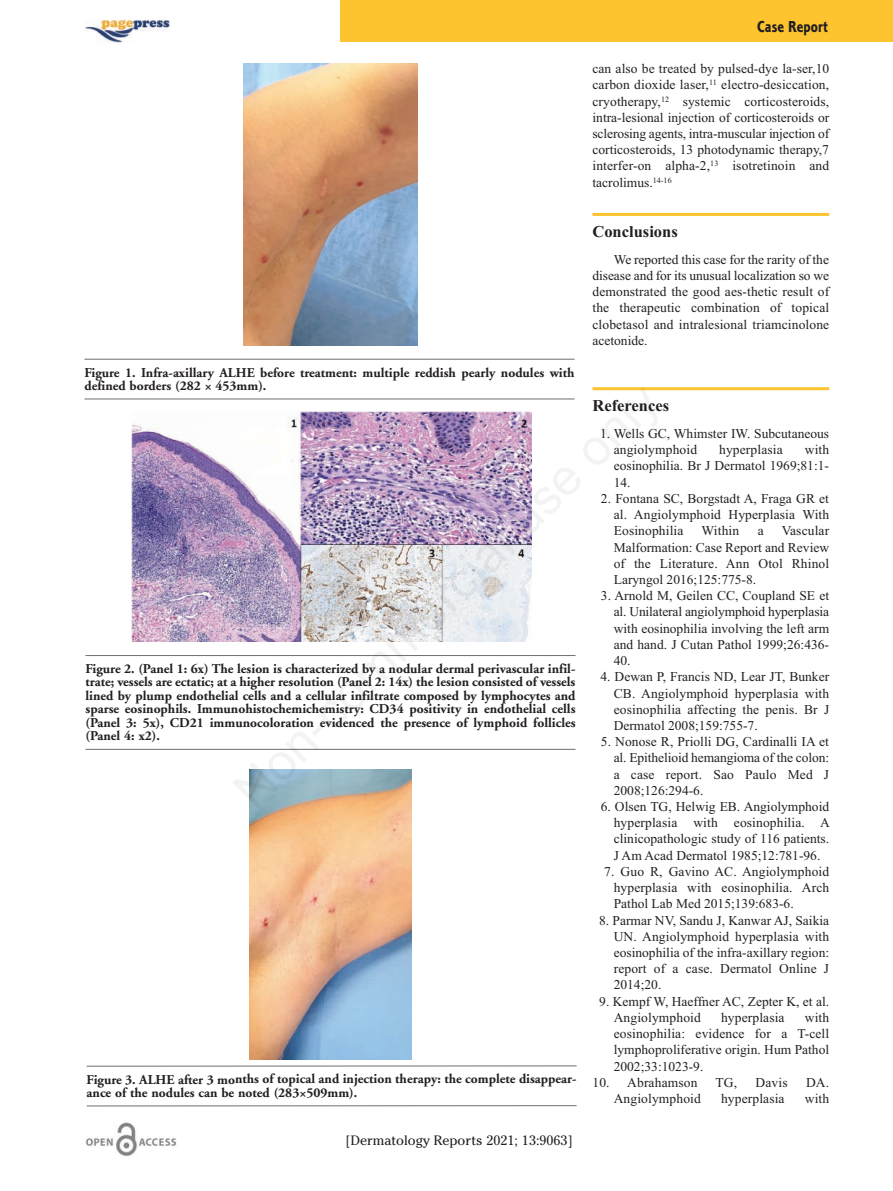
<style>
.page{position:relative;width:893px;height:1191px;background:#fff}
.page>*{position:absolute;margin:0;border:0;box-sizing:border-box;transform-origin:0 0}
.t1{font:700 16.5px "Times New Roman";color:#231f20}
.t2{font:16.5px "Corinthian Bold Condensed Plain";color:#231f20}
.t3{font:13.5px/16.2px "Times New Roman";color:#231f20;text-align:justify}
.t4{font:700 13.5px/13.5px "Adobe Garamond";color:#231f20}
.t5{font:13.5px "Cheltenham";color:#231f20}
</style>
<div class="page">
<hr style="left:592px;top:213px;width:237px;height:3px;background:#fec430">
<hr style="left:592px;top:387px;width:237px;height:3px;background:#fec430">
<div style="left:340px;top:0;width:553px;height:42px;background:#fec430"></div>
<img style="left:86px;top:1123px;width:91px;height:33px">
<img style="left:85px;top:19px;width:85px;height:24px">
<hr style="left:84px;top:359px;width:490px;height:1px;background:#6c6d70">
<hr style="left:84px;top:398px;width:490px;height:1px;background:#6c6d70">
<img style="left:243px;top:64px;width:175px;height:281px">
<hr style="left:86px;top:655px;width:489px;height:1px;background:#6c6d70">
<hr style="left:86px;top:749px;width:489px;height:1px;background:#6c6d70">
<img style="left:132px;top:412px;width:400px;height:229px">
<hr style="left:87px;top:1065px;width:490px;height:1px;background:#6c6d70">
<hr style="left:87px;top:1105px;width:490px;height:1px;background:#6c6d70">
<img style="left:249px;top:769px;width:163px;height:290px">
<p class="t4" style="left:84px;top:367px;width:491px">Figure 1. Infra-axillary ALHE before treatment: multiple reddish pearly nodules with defined borders (282 × 453mm).</p>
<p class="t4" style="left:86px;top:663px;width:492px;text-align:justify">Figure 2. (Panel 1: 6x) The lesion is characterized by a nodular dermal perivascular infil&shy;trate; vessels are ectatic; at a higher resolution (Panel 2: 14x) the lesion consisted of vessels lined by plump endothelial cells and a cellular infiltrate composed by lymphocytes and sparse eosinophils. Immunohistochemichemistry: CD34 positivity in endothelial cells (Panel 3: 5x), CD21 immunocoloration evidenced the presence of lymphoid follicles (Panel 4: x2).</p>
<p class="t4" style="left:87px;top:1073px;width:492px">Figure 3. ALHE after 3 months of topical and injection therapy: the complete disappear&shy;ance of the nodules can be noted (283×509mm).</p>
<p class="t5" style="left:345px;top:1132px;width:229px">[Dermatology Reports 2021; 13:9063]</p>
<p class="t2" style="left:757px;top:21px;width:72px">Case Report</p>
<p class="t3" style="left:592px;top:60px;width:238px">can also be treated by pulsed-dye la-ser,10 carbon dioxide laser,<sup>11</sup> electro-desiccation, cryotherapy,<sup>12</sup> systemic corticosteroids, intra-lesional injection of corticosteroids or sclerosing agents, intra-muscular injection of corticosteroids, 13 photodynamic therapy,7 interfer-on alpha-2,<sup>13</sup> isotretinoin and tacrolimus.<sup>14-16</sup></p>
<p class="t1" style="left:592px;top:222px;width:87px">Conclusions</p>
<p class="t3" style="left:592px;top:251px;width:238px;text-indent:21px">We reported this case for the rarity of the disease and for its unusual localization so we demonstrated the good aes-thetic result of the therapeutic combination of topical clobetasol and intralesional triamcinolone acetonide.</p>
<p class="t1" style="left:592px;top:396px;width:78px">References</p>
<p class="t3" style="left:614px;top:425px;width:217px;text-indent:-14px">1. Wells GC, Whimster IW. Subcutaneous angiolymphoid</p>
<p class="t3" style="left:614px;top:441px;width:217px;text-indent:191px">with eosinophilia. Br J Dermatol 1969;81:1- 14.</p>
<p class="t3" style="left:614px;top:490px;width:217px;text-indent:-13px">2. Fontana SC, Borgstadt A, Fraga GR et al. Angiolymphoid Hyperplasia With Eosinophilia</p>
<p class="t3" style="left:719px;top:441px;width:65px">hyperplasia</p>
<p class="t3" style="left:614px;top:522px;width:217px;text-indent:168px">Vascular Malformation: Case Report and Review of the Literature. Ann Otol Rhinol Laryngol 2016;125:775-8.</p>
<p class="t3" style="left:614px;top:587px;width:217px;text-indent:-13px">3. Arnold M, Geilen CC, Coupland SE et al. Unilateral angiolymphoid hyperplasia with eosinophilia involving the left arm and hand. J Cutan Pathol 1999;26:436- 40.</p>
<p class="t3" style="left:614px;top:668px;width:217px;text-indent:-13px">4. Dewan P, Francis ND, Lear JT, Bunker CB. Angiolymphoid hyperplasia with eosinophilia affecting the penis. Br J Dermatol 2008;159:755-7.</p>
<p class="t3" style="left:614px;top:733px;width:217px;text-indent:-13px">5. Nonose R, Priolli DG, Cardinalli IA et al. Epithelioid hemangioma of the colon: a case report. Sao Paulo Med J 2008;126:294-6.</p>
<p class="t3" style="left:614px;top:798px;width:218px;text-indent:-13px">6. Olsen TG, Helwig EB. Angiolymphoid hyperplasia with eosinophilia. A clinicopathologic study of 116 patients.<br>J Am Acad Dermatol 1985;12:781-96.</p>
<p class="t3" style="left:614px;top:863px;width:217px;text-indent:-9px">7. Guo R, Gavino AC. Angiolymphoid hyperplasia with eosinophilia. Arch Pathol Lab Med 2015;139:683-6.</p>
<p class="t3" style="left:614px;top:911px;width:217px;text-indent:-15px">8. Parmar NV, Sandu J, Kanwar AJ, Saikia UN. Angiolymphoid hyperplasia with eosinophilia of the infra-axillary region: report of a case. Dermatol Online J 2014;20.</p>
<p class="t3" style="left:614px;top:993px;width:217px;text-indent:-14px">9. Kempf W, Haeffner AC, Zepter K, et al.<br>Angiolymphoid</p>
<p class="t3" style="left:702px;top:522px;width:39px">Within</p>
<p class="t3" style="left:758px;top:522px;width:7px">a</p>
<p class="t3" style="left:614px;top:1009px;width:217px;text-indent:191px">with eosinophilia: evidence for a T-cell lymphoproliferative origin. Hum Pathol 2002;33:1023-9.</p>
<p class="t3" style="left:592px;top:1074px;width:106px">10. Abrahamson</p>
<p class="t3" style="left:716px;top:1074px;width:23px">TG,</p>
<p class="t3" style="left:756px;top:1074px;width:34px">Davis</p>
<p class="t3" style="left:806px;top:1074px;width:25px">DA.</p>
<p class="t3" style="left:614px;top:1090px;width:89px">Angiolymphoid</p>
<p class="t3" style="left:721px;top:1090px;width:65px">hyperplasia</p>
<p class="t3" style="left:805px;top:1090px;width:26px">with</p>
<p class="t3" style="left:721px;top:1009px;width:65px">hyperplasia</p>
</div>
